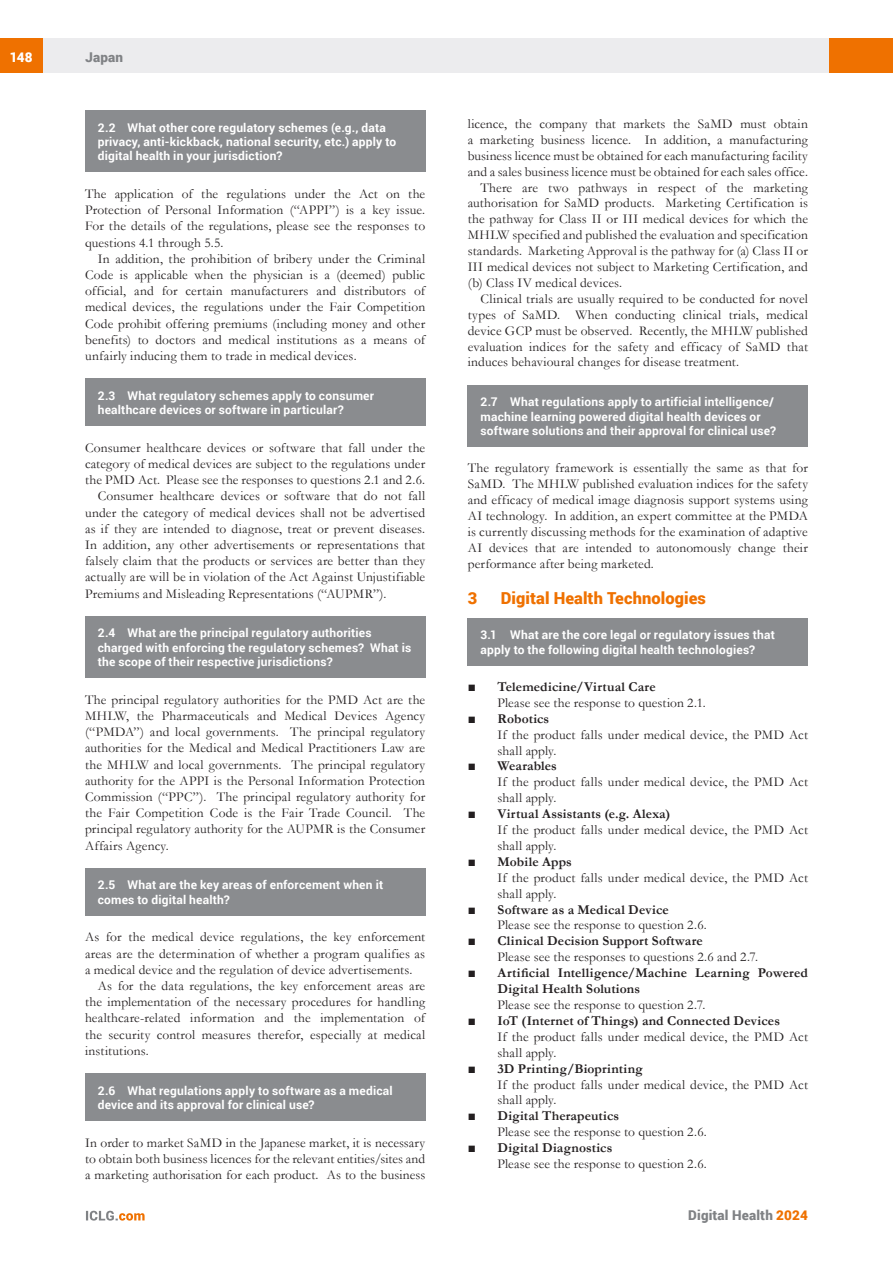
<style>
.page{position:relative;width:893px;height:1263px;background:#fff}
.page>*{position:absolute;margin:0;border:0;box-sizing:border-box;transform-origin:0 0}
.t1{font:900 16.5px "Roboto";letter-spacing:.005em;color:#ef7100}
.t2{font:13.5px/15.9px "Garamond";letter-spacing:.01em;color:#231f20}
.t3{font:700 13.5px/15.9px "Garamond";letter-spacing:.015em;color:#231f20}
.t4{font:900 13.5px "Roboto";letter-spacing:.015em;color:#808285}
.t5{font:900 13.5px "Roboto";color:#fff}
.t6{font:700 12px/14.4px "Roboto";letter-spacing:.015em;color:#fff}
.s1{font-weight:700}
.s2{font-weight:400}
.s3{color:#ef7100}
</style>
<div class="page">
<div style="left:43px;top:38px;width:786px;height:34px;background:#ececee"></div>
<div style="left:0;top:38px;width:43px;height:34px;background:#ef7100"></div>
<div style="left:829px;top:38px;width:64px;height:34px;background:#ef7100"></div>
<svg style="left:86px;top:1211px;width:59px;height:9px"></svg>
<div style="left:468px;top:385px;width:340px;height:62px;background:#8a8c8f"></div>
<div style="left:468px;top:618px;width:340px;height:47px;background:#8a8c8f"></div>
<div style="left:85px;top:111px;width:340px;height:61px;background:#8a8c8f"></div>
<div style="left:85px;top:379px;width:340px;height:47px;background:#8a8c8f"></div>
<div style="left:85px;top:616px;width:340px;height:62px;background:#8a8c8f"></div>
<div style="left:85px;top:868px;width:340px;height:48px;background:#8a8c8f"></div>
<div style="left:85px;top:1073px;width:340px;height:48px;background:#8a8c8f"></div>
<p class="t5" style="left:10px;top:48px;width:24px">148</p>
<p class="t4" style="left:85px;top:48px;width:40px">Japan</p>
<p class="t6" style="left:98px;top:120px;width:300px">2.2 What other core regulatory schemes (e.g., data privacy, anti-kickback, national security, etc.) apply to digital health in your jurisdiction?</p>
<p class="t2" style="left:85px;top:185px;width:342px;text-align:justify">The application of the regulations under the Act on the Protection of Personal Information (“APPI”) is a key issue.<br>For the details of the regulations, please see the responses to questions 4.1 through 5.5.</p>
<p class="t2" style="left:85px;top:250px;width:342px;text-align:justify;text-indent:13px">In addition, the prohibition of bribery under the Criminal Code is applicable when the physician is a (deemed) public official, and for certain manufacturers and distributors of medical devices, the regulations under the Fair Competition Code prohibit offering premiums (including money and other benefits) to doctors and medical institutions as a means of unfairly inducing them to trade in medical devices.</p>
<p class="t6" style="left:98px;top:388px;width:278px">2.3 What regulatory schemes apply to consumer healthcare devices or software in particular?</p>
<p class="t2" style="left:85px;top:439px;width:342px">Consumer healthcare devices or software that fall under the</p>
<p class="t2" style="left:85px;top:455px;width:342px">category of medical devices are subject to the regulations under</p>
<p class="t2" style="left:85px;top:472px;width:342px">the PMD Act. Please see the responses to questions 2.1 and 2.6.</p>
<p class="t2" style="left:98px;top:488px;width:329px">Consumer healthcare devices or software that do not fall</p>
<p class="t2" style="left:85px;top:504px;width:342px">under the category of medical devices shall not be advertised</p>
<p class="t2" style="left:85px;top:520px;width:342px">as if they are intended to diagnose, treat or prevent diseases.</p>
<p class="t2" style="left:85px;top:536px;width:342px">In addition, any other advertisements or representations that</p>
<p class="t2" style="left:85px;top:553px;width:342px">falsely claim that the products or services are better than they</p>
<p class="t2" style="left:85px;top:569px;width:342px">actually are will be in violation of the Act Against Unjustifiable</p>
<p class="t2" style="left:85px;top:585px;width:303px">Premiums and Misleading Representations (“AUPMR”).</p>
<p class="t6" style="left:98px;top:625px;width:315px">2.4 What are the principal regulatory authorities charged with enforcing the regulatory schemes? What is the scope of their respective jurisdictions?</p>
<p class="t2" style="left:85px;top:691px;width:342px;text-align:justify">The principal regulatory authorities for the PMD Act are the MHLW, the Pharmaceuticals and Medical Devices Agency (“PMDA”) and local governments. The principal regulatory authorities for the Medical and Medical Practitioners Law are the MHLW and local governments. The principal regulatory authority for the APPI is the Personal Information Protection Commission (“PPC”). The principal regulatory authority for the Fair Competition Code is the Fair Trade Council. The principal regulatory authority for the AUPMR is the Consumer Affairs Agency.</p>
<p class="t6" style="left:98px;top:877px;width:287px">2.5 What are the key areas of enforcement when it comes to digital health?</p>
<p class="t2" style="left:85px;top:929px;width:342px">As for the medical device regulations, the key enforcement</p>
<p class="t2" style="left:85px;top:945px;width:342px">areas are the determination of whether a program qualifies as</p>
<p class="t2" style="left:85px;top:961px;width:329px">a medical device and the regulation of device advertisements.</p>
<p class="t2" style="left:98px;top:977px;width:329px">As for the data regulations, the key enforcement areas are</p>
<p class="t2" style="left:85px;top:993px;width:342px">the implementation of the necessary procedures for handling</p>
<p class="t2" style="left:85px;top:1010px;width:342px">healthcare-related information and the implementation of</p>
<p class="t2" style="left:85px;top:1026px;width:342px">the security control measures therefor, especially at medical</p>
<p class="t2" style="left:85px;top:1042px;width:65px">institutions.</p>
<p class="t6" style="left:98px;top:1083px;width:296px">2.6 What regulations apply to software as a medical device and its approval for clinical use?</p>
<p class="t2" style="left:85px;top:1134px;width:342px;text-align:justify">In order to market SaMD in the Japanese market, it is necessary to obtain both business licences for the relevant entities/sites and a marketing authorisation for each product. As to the business</p>
<p class="t2" style="left:468px;top:115px;width:342px">licence, the company that markets the SaMD must obtain</p>
<p class="t2" style="left:468px;top:131px;width:342px">a marketing business licence. In addition, a manufacturing</p>
<p class="t2" style="left:468px;top:147px;width:342px">business licence must be obtained for each manufacturing facility</p>
<p class="t2" style="left:468px;top:163px;width:342px">and a sales business licence must be obtained for each sales office.</p>
<p class="t2" style="left:480px;top:179px;width:329px">There are two pathways in respect of the marketing</p>
<p class="t2" style="left:468px;top:195px;width:342px">authorisation for SaMD products. Marketing Certification is</p>
<p class="t2" style="left:468px;top:211px;width:342px">the pathway for Class II or III medical devices for which the</p>
<p class="t2" style="left:468px;top:227px;width:342px">MHLW specified and published the evaluation and specification</p>
<p class="t2" style="left:468px;top:243px;width:342px">standards. Marketing Approval is the pathway for (a) Class II or</p>
<p class="t2" style="left:468px;top:258px;width:342px">III medical devices not subject to Marketing Certification, and</p>
<p class="t2" style="left:468px;top:274px;width:156px">(b) Class IV medical devices.</p>
<p class="t2" style="left:480px;top:290px;width:329px">Clinical trials are usually required to be conducted for novel</p>
<p class="t2" style="left:468px;top:306px;width:342px">types of SaMD. When conducting clinical trials, medical</p>
<p class="t2" style="left:468px;top:322px;width:342px">device GCP must be observed. Recently, the MHLW published</p>
<p class="t2" style="left:468px;top:338px;width:342px">evaluation indices for the safety and efficacy of SaMD that</p>
<p class="t2" style="left:468px;top:354px;width:273px">induces behavioural changes for disease treatment.</p>
<p class="t6" style="left:480px;top:394px;width:297px">2.7 What regulations apply to artificial intelligence/ machine learning powered digital health devices or software solutions and their approval for clinical use?</p>
<p class="t2" style="left:468px;top:460px;width:342px;text-align:justify">The regulatory framework is essentially the same as that for SaMD. The MHLW published evaluation indices for the safety and efficacy of medical image diagnosis support systems using AI technology. In addition, an expert committee at the PMDA is currently discussing methods for the examination of adaptive AI devices that are intended to autonomously change their performance after being marketed.</p>
<p class="t1" style="left:468px;top:586px;width:11px">3</p>
<p class="t1" style="left:501px;top:586px;width:207px">Digital Health Technologies</p>
<p class="t6" style="left:480px;top:627px;width:296px">3.1 What are the core legal or regulatory issues that apply to the following digital health technologies?</p>
<p class="t2" style="left:497px;top:678px;width:210px;text-indent:-30px">■ <span class="s1">Telemedicine/Virtual Care<br></span>Please see the response to question 2.1.</p>
<p class="t2" style="left:497px;top:710px;width:312px;text-indent:-30px">■ <span class="s1">Robotics<br></span>If the product falls under medical device, the PMD Act shall apply.</p>
<p class="t2" style="left:497px;top:758px;width:312px;text-indent:-30px">■ <span class="s1">Wearables<br></span>If the product falls under medical device, the PMD Act shall apply.</p>
<p class="t2" style="left:497px;top:806px;width:312px;text-indent:-30px">■ <span class="s1">Virtual Assistants (e.g. Alexa)<br></span>If the product falls under medical device, the PMD Act shall apply.</p>
<p class="t2" style="left:497px;top:853px;width:312px;text-indent:-30px">■ <span class="s1">Mobile Apps<br></span>If the product falls under medical device, the PMD Act shall apply.</p>
<p class="t2" style="left:497px;top:901px;width:211px;text-indent:-30px">■ <span class="s1">Software as a Medical Device<br></span>Please see the response to question 2.6.</p>
<p class="t2" style="left:497px;top:933px;width:262px;text-indent:-30px">■ <span class="s1">Clinical Decision Support Software<br></span>Please see the responses to questions 2.6 and 2.7.</p>
<p class="t3" style="left:497px;top:965px;width:312px;text-indent:-30px"><span class="s2">■</span> Artificial Intelligence/Machine Learning Powered<br>Digital Health Solutions</p>
<p class="t2" style="left:497px;top:996px;width:209px">Please see the response to question 2.7.</p>
<p class="t2" style="left:497px;top:1012px;width:312px;text-indent:-30px">■ <span class="s1">IoT (Internet of Things) and Connected Devices<br></span>If the product falls under medical device, the PMD Act shall apply.</p>
<p class="t2" style="left:497px;top:1060px;width:312px;text-indent:-30px">■ <span class="s1">3D Printing/Bioprinting<br></span>If the product falls under medical device, the PMD Act shall apply.</p>
<p class="t2" style="left:497px;top:1108px;width:211px;text-indent:-30px">■ <span class="s1">Digital Therapeutics<br></span>Please see the response to question 2.6.</p>
<p class="t2" style="left:497px;top:1139px;width:211px;text-indent:-30px">■ <span class="s1">Digital Diagnostics<br></span>Please see the response to question 2.6.</p>
<p class="t4" style="left:688px;top:1206px;width:121px">Digital Health <span class="s3">2024</span></p>
</div>
